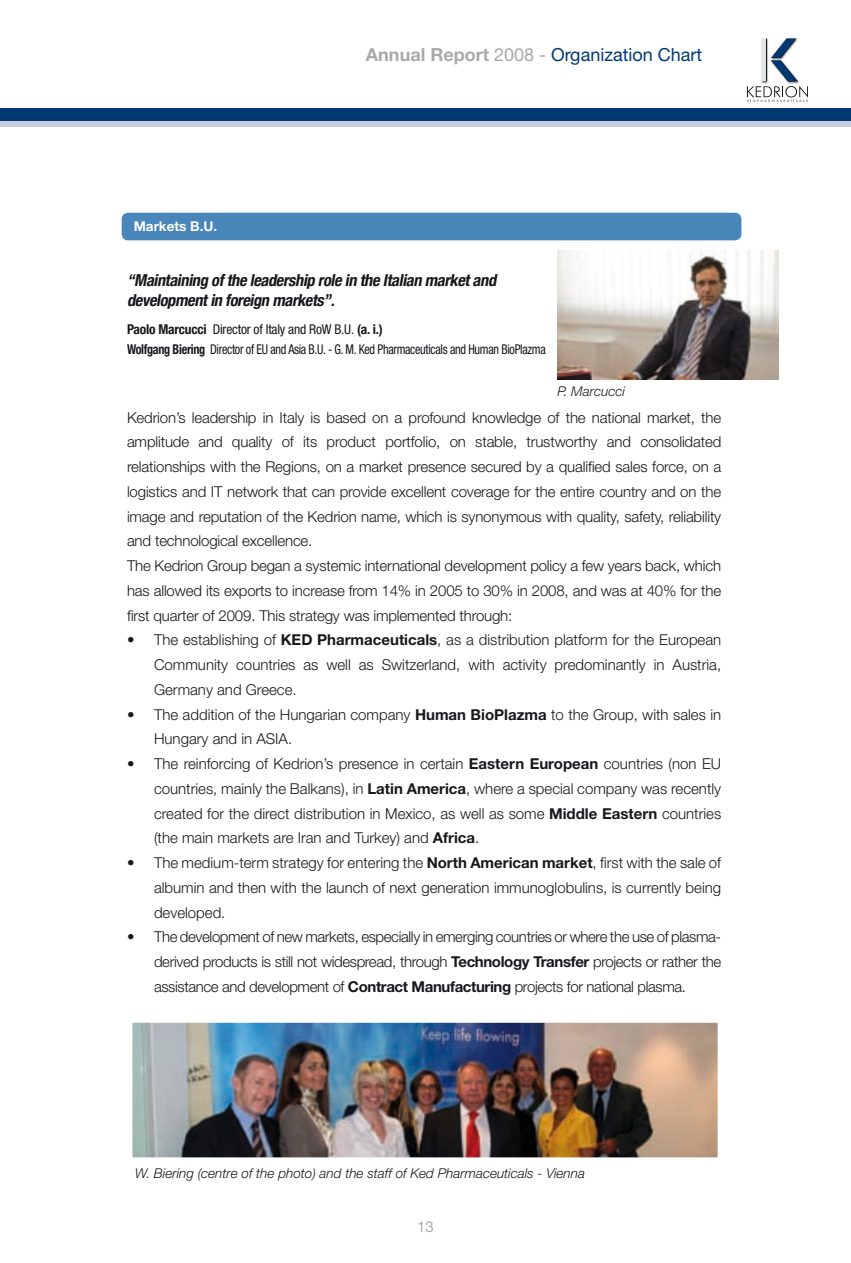
<style>
.page{position:relative;width:851px;height:1263px;background:#fff}
.page>*{position:absolute;margin:0;border:0;box-sizing:border-box;transform-origin:0 0}
.t1{font:18px "Helvetica Neue";color:#003873}
.t2{font:italic 700 condensed 16.5px/19.8px "Helvetica Neue";color:#1a171c}
.t3{font:300 15px/24.8px "Helvetica Neue";letter-spacing:-.01em;color:#1a171c;text-align:justify}
.t4{font:15px "Helvetica Neue";color:#a7a9ab}
.t5{font:condensed 13.5px/19.8px "Helvetica Neue";letter-spacing:-.025em;color:#1a171c}
.t6{font:italic 300 13.5px "Helvetica Neue";color:#1a171c}
.t7{font:700 13.5px "Helvetica Neue";color:#fff}
.s1{font-weight:700;color:#a7a9ab}
.s2{color:#a7a9ab}
.s3{font-weight:700}
</style>
<div class="page">
<div style="left:0;top:120px;width:850px;height:7px;background:#c8ccdf"></div>
<div style="left:0;top:108px;width:850px;height:13px;background:#003873"></div>
<img style="left:761px;top:38px;width:36px;height:1px">
<svg style="left:746px;top:39px;width:61px;height:63px"></svg>
<img style="left:133px;top:1023px;width:584px;height:134px">
<div style="left:128px;top:1018px;width:594px;height:144px;border:4px solid #fff"></div>
<div style="left:122px;top:213px;width:619px;height:27px;background:#4986ba;border-radius:6px"></div>
<img style="left:557px;top:251px;width:221px;height:128px">
<p class="t7" style="left:134px;top:218px;width:85px">Markets B.U.</p>
<p class="t1" style="left:366px;top:44px;width:337px"><span class="s1">Annual Report</span> <span class="s2">2008 -</span> Organization Chart</p>
<p class="t2" style="left:127px;top:270px;width:374px">“Maintaining ofthe leadership role in the Italian marketand developmentin foreign markets”.</p>
<p class="t5" style="left:127px;top:319px;width:420px"><span class="s3">Paolo Marcucci</span> Director of Italy and RoW B.U. <span class="s3">(a. i.)<br>Wolfgang Biering</span> Director of EU and Asia B.U. - G. M. Ked Pharmaceuticals and Human BioPlazma</p>
<p class="t6" style="left:557px;top:383px;width:69px">P. Marcucci</p>
<p class="t3" style="left:127px;top:405px;width:595px;text-align:left">Kedrion’s leadership in Italy is based on a profound knowledge of the national market, the amplitude and quality of its product portfolio, on stable, trustworthy and consolidated relationships with the Regions, on a market presence secured by a qualified sales force, on a logistics and IT network that can provide excellent coverage for the entire country and on the image and reputation of the Kedrion name, which is synonymous with quality, safety, reliability and technological excellence.<br>The Kedrion Group began a systemic international development policy a few years back, which has allowed its exports to increase from 14% in 2005 to 30% in 2008, and was at 40% for the first quarter of 2009. This strategy was implemented through:</p>
<p class="t3" style="left:154px;top:627px;width:568px;text-indent:-27px">• The establishing of <span class="s3">KED Pharmaceuticals</span>, as a distribution platform for the European Community countries as well as Switzerland, with activity predominantly in Austria, Germany and Greece.</p>
<p class="t3" style="left:154px;top:702px;width:568px;text-indent:-27px">• The addition of the Hungarian company <span class="s3">Human BioPlazma</span> to the Group, with sales in<br>Hungary and in ASIA.</p>
<p class="t3" style="left:154px;top:751px;width:568px;text-indent:-27px">• The reinforcing of Kedrion’s presence in certain <span class="s3">Eastern European</span> countries (non EU countries, mainly the Balkans), in <span class="s3">Latin America</span>, where a special company was recently created for the direct distribution in Mexico, as well as some <span class="s3">Middle Eastern</span> countries (the main markets are Iran and Turkey) and <span class="s3">Africa</span>.</p>
<p class="t3" style="left:154px;top:850px;width:568px;text-indent:-27px">• The medium-term strategy for entering the <span class="s3">North American market</span>, first with the sale of albumin and then with the launch of next generation immunoglobulins, is currently being developed.</p>
<p class="t3" style="left:154px;top:924px;width:568px;text-indent:-27px">• The development of new markets, especially in emerging countries or where the use of plasma&shy;derived products is still not widespread, through <span class="s3">Technology Transfer</span> projects or rather the assistance and development of <span class="s3">Contract Manufacturing</span> projects for national plasma.</p>
<p class="t6" style="left:135px;top:1165px;width:451px">W. Biering (centre of the photo) and the staff of Ked Pharmaceuticals - Vienna</p>
<p class="t4" style="left:417px;top:1218px;width:18px">13</p>
</div>
